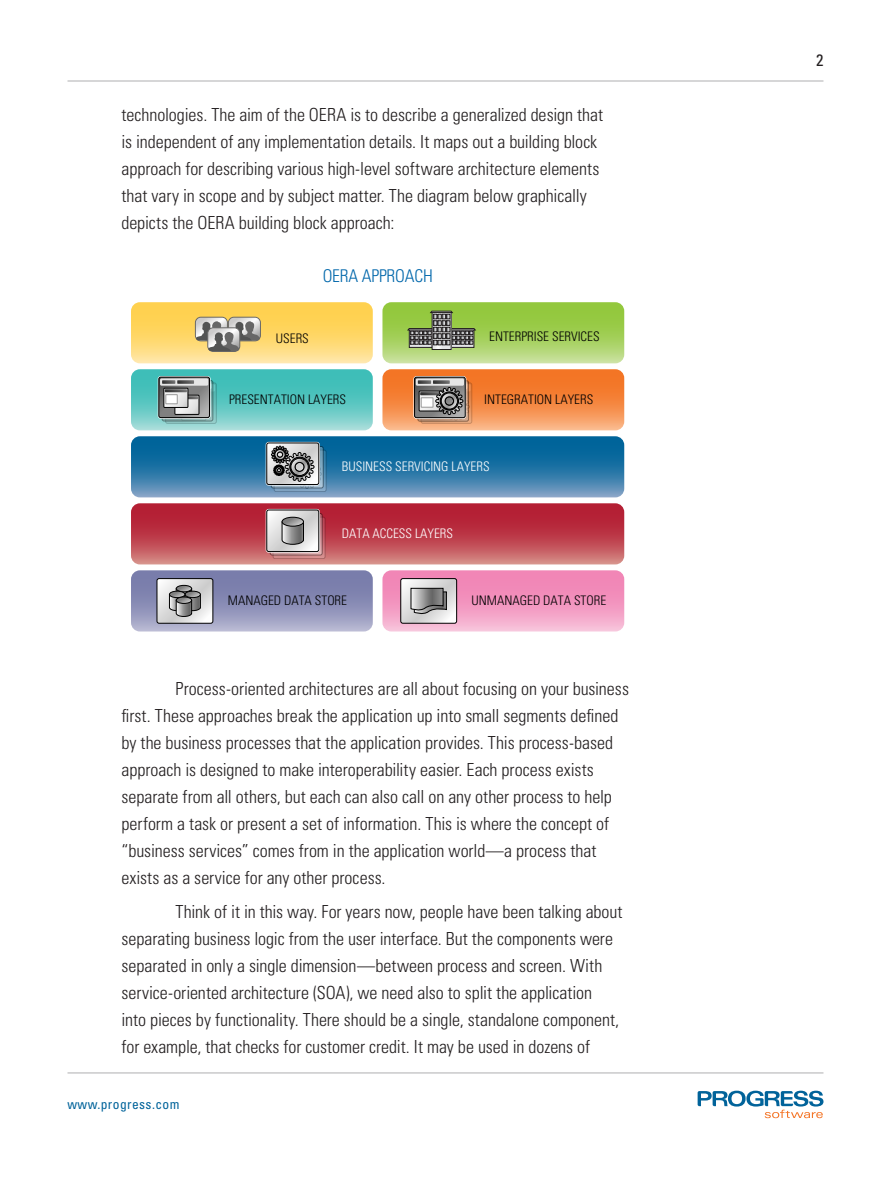
<style>
.page{position:relative;width:891px;height:1188px;background:#fff}
.page>*{position:absolute;margin:0;border:0;box-sizing:border-box;transform-origin:0 0}
.Body_Text{font:300 condensed 18px/27px "Univers LT Std";color:#231f20}
.t1{font:300 condensed 17.55px "Univers LT Std";letter-spacing:-.01em;color:#0067ab}
.Pagination{font:condensed 16.5px "Univers LT Std";color:#231f20}
.Boilerplate_Text_spa{font:condensed 13.5px "Univers LT Std";letter-spacing:.03em;color:#01639a}
.t2{font:300 condensed 13.2px "Univers LT Std";color:#000}
.t3{font:300 condensed 13.2px "Univers LT Std";color:#fff}
</style>
<div class="page">
<hr style="left:68px;top:1073px;width:756px;height:1px;background:#5c5c5f">
<hr style="left:68px;top:81px;width:756px;height:1px;background:#5c5c5f">
<svg style="left:698px;top:1091px;width:125px;height:27px"></svg>
<svg style="left:382px;top:570px;width:242px;height:62px;background:#e7a0c0"></svg>
<svg style="left:131px;top:570px;width:242px;height:62px;background:#9598b8"></svg>
<div style="left:176px;top:597px;width:16px;height:7px;border:1px solid #000;border-radius:50%"></div>
<svg style="left:131px;top:503px;width:493px;height:61px;background:#be4d58"></svg>
<div style="left:282px;top:517px;width:22px;height:9px;border:1px solid #000;border-radius:50%"></div>
<svg style="left:382px;top:302px;width:242px;height:61px;background:#9ec45f"></svg>
<svg style="left:131px;top:302px;width:242px;height:61px;background:#f2d074"></svg>
<svg style="left:131px;top:369px;width:242px;height:61px;background:#6ac0bb"></svg>
<svg style="left:382px;top:369px;width:242px;height:61px;background:#e28a52"></svg>
<svg style="left:131px;top:436px;width:493px;height:61px;background:#357ba7"></svg>
<p class="Body_Text" style="left:122px;top:101px;width:483px">technologies. The aim of the OERA is to describe a generalized design that is independent of any implementation details. It maps out a building block approach for describing various high-level software architecture elements that vary in scope and by subject matter. The diagram below graphically depicts the OERA building block approach:</p>
<p class="t1" style="left:323px;top:266px;width:112px">OERA APPROACH</p>
<p class="t2" style="left:276px;top:331px;width:34px">USERS</p>
<p class="t2" style="left:489px;top:328px;width:112px">ENTERPRISE SERVICES</p>
<p class="t2" style="left:229px;top:391px;width:119px">PRESENTATION LAYERS</p>
<p class="t2" style="left:484px;top:391px;width:110px">INTEGRATION LAYERS</p>
<p class="t3" style="left:342px;top:459px;width:149px">BUSINESS SERVICING LAYERS</p>
<p class="t3" style="left:342px;top:526px;width:113px">DATA ACCESS LAYERS</p>
<p class="t2" style="left:228px;top:593px;width:121px">MANAGED DATA STORE</p>
<p class="t2" style="left:472px;top:593px;width:136px">UNMANAGED DATA STORE</p>
<p class="Body_Text" style="left:122px;top:675px;width:509px;text-indent:54px">Process-oriented architectures are all about focusing on your business first. These approaches break the application up into small segments defined by the business processes that the application provides. This process-based approach is designed to make interoperability easier. Each process exists separate from all others, but each can also call on any other process to help perform a task or present a set of information. This is where the concept of “business services” comes from in the application world—a process that exists as a service for any other process.</p>
<p class="Body_Text" style="left:122px;top:898px;width:503px;text-indent:54px">Think of it in this way. For years now, people have been talking about separating business logic from the user interface. But the components were separated in only a single dimension—between process and screen. With service-oriented architecture (SOA), we need also to split the application<br>into pieces by functionality. There should be a single, standalone component, for example, that checks for customer credit. It may be used in dozens of</p>
<p class="Boilerplate_Text_spa" style="left:67px;top:1095px;width:114px">www.progress.com</p>
<p class="Pagination" style="left:816px;top:50px;width:9px">2</p>
</div>
